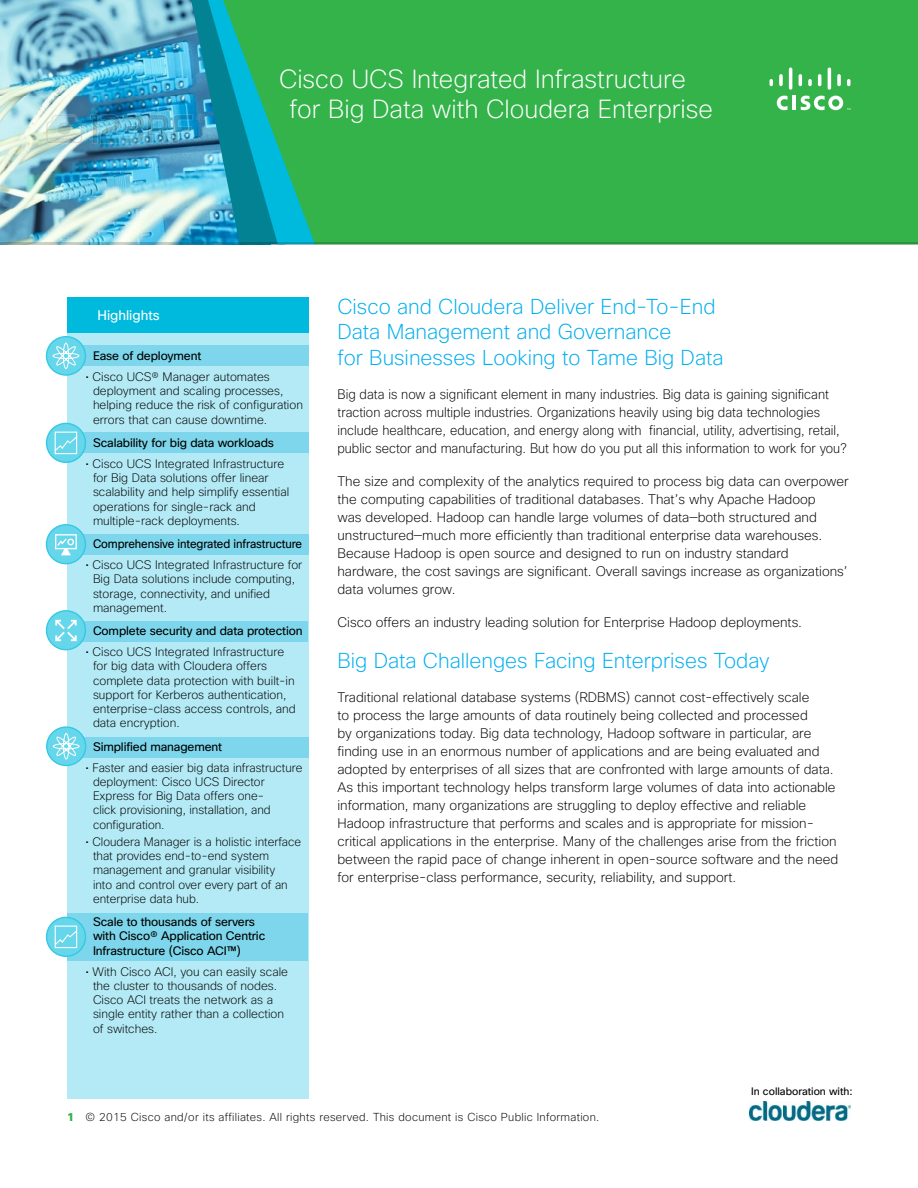
<style>
.page{position:relative;width:918px;height:1188px;background:#fff}
.page>*{position:absolute;margin:0;border:0;box-sizing:border-box;transform-origin:0 0}
.t1{font:200 25.5px/30px "Cisco Sans";color:#fff}
.t2{font:200 21px/25.5px "Cisco Sans";color:#00aeef}
.t3{font:200 13.5px/18px "Cisco Sans";color:#000}
.t4{font:200 13.5px/18px "Cisco Sans";color:#000;scale:.95 1}
.t5{font:13.5px "Cisco Sans";color:#fff}
.t6{font:200 12px/14.2px "Cisco Sans";color:#000}
.t7{font:12px/14.2px "Cisco Sans";letter-spacing:-.01em;color:#000}
.t8{font:12px "Cisco Sans";letter-spacing:-.01em;color:#000;scale:.95 1}
.t9{font:200 11.25px "Cisco Sans";letter-spacing:.025em;color:#000}
.t10{font:10.5px "Cisco Sans";color:#000}
.s1{font-weight:800;color:#33b34a}
</style>
<div class="page">
<img style="left:0;top:0;width:188px;height:242px">
<img style="left:188px;top:0;width:30px;height:242px">
<svg style="left:218px;top:0;width:700px;height:242px;background:#2fb152"></svg>
<hr style="left:792px;top:96px;width:4px;height:14px;background:#fff">
<svg style="left:777px;top:96px;width:11px;height:14px"></svg>
<svg style="left:770px;top:79px;width:3px;height:7px"></svg>
<svg style="left:779px;top:74px;width:4px;height:12px"></svg>
<hr style="left:789px;top:68px;width:3px;height:22px;background:#fff;border-radius:2px">
<svg style="left:799px;top:74px;width:3px;height:12px"></svg>
<svg style="left:808px;top:79px;width:4px;height:7px"></svg>
<svg style="left:818px;top:74px;width:3px;height:12px"></svg>
<hr style="left:828px;top:68px;width:3px;height:22px;background:#fff;border-radius:2px">
<svg style="left:837px;top:74px;width:4px;height:12px"></svg>
<svg style="left:847px;top:79px;width:3px;height:7px"></svg>
<svg style="left:801px;top:96px;width:49px;height:14px"></svg>
<hr style="left:0;top:242px;width:918px;height:2px;background:#d1d3d4">
<img style="left:749px;top:1102px;width:101px;height:18px">
<div style="left:68px;top:297px;width:241px;height:36px;background:#00bade"></div>
<div style="left:68px;top:333px;width:241px;height:766px;background:#b3eaf5"></div>
<div style="left:70px;top:346px;width:238px;height:20px;background:#7dd6eb"></div>
<div style="left:70px;top:534px;width:238px;height:20px;background:#7dd6eb"></div>
<div style="left:68px;top:621px;width:240px;height:20px;background:#7dd6eb"></div>
<div style="left:70px;top:737px;width:238px;height:20px;background:#7dd6eb"></div>
<div style="left:70px;top:433px;width:238px;height:20px;background:#7dd6eb"></div>
<div style="left:47px;top:337px;width:38px;height:38px;background:#66d6eb;border-radius:50%"></div>
<div style="left:46px;top:336px;width:40px;height:40px;border:1px solid #33c8e4;border-radius:50%"></div>
<svg style="left:52px;top:342px;width:28px;height:28px"></svg>
<div style="left:47px;top:423px;width:38px;height:39px;background:#66d6eb;border-radius:50%"></div>
<div style="left:46px;top:423px;width:40px;height:40px;border:1px solid #33c8e4;border-radius:50%"></div>
<svg style="left:54px;top:431px;width:24px;height:24px"></svg>
<div style="left:47px;top:611px;width:38px;height:39px;background:#66d6eb;border-radius:50%"></div>
<div style="left:46px;top:610px;width:40px;height:40px;border:1px solid #33c8e4;border-radius:50%"></div>
<svg style="left:55px;top:620px;width:22px;height:21px"></svg>
<div style="left:46px;top:525px;width:39px;height:39px;background:#66d6eb;border-radius:50%"></div>
<div style="left:46px;top:524px;width:40px;height:40px;border:1px solid #33c8e4;border-radius:50%"></div>
<div style="left:55px;top:534px;width:22px;height:15px;border:1px solid #fff"></div>
<svg style="left:56px;top:537px;width:19px;height:18px"></svg>
<svg style="left:47px;top:727px;width:39px;height:38px"></svg>
<div style="left:46px;top:726px;width:40px;height:40px;border:1px solid #33c8e4;border-radius:50%"></div>
<svg style="left:52px;top:733px;width:28px;height:27px"></svg>
<div style="left:68px;top:913px;width:240px;height:47px;background:#7dd6eb"></div>
<div style="left:47px;top:917px;width:38px;height:39px;background:#66d6eb;border-radius:50%"></div>
<div style="left:46px;top:917px;width:40px;height:40px;border:1px solid #33c8e4;border-radius:50%"></div>
<svg style="left:54px;top:925px;width:24px;height:24px"></svg>
<h1 class="t1" style="left:290px;top:64px;width:425px;text-indent:-11px">Cisco UCS Integrated Infrastructure for Big Data with Cloudera Enterprise</h1>
<p class="t5" style="left:98px;top:306px;width:64px">Highlights</p>
<p class="t7" style="left:93px;top:349px;width:110px">Ease of deployment</p>
<p class="t6" style="left:93px;top:369px;width:211px;text-indent:-8px">• Cisco UCS® Manager automates deployment and scaling processes, helping reduce the risk of configuration errors that can cause downtime.</p>
<p class="t7" style="left:93px;top:436px;width:183px">Scalability for big data workloads</p>
<p class="t6" style="left:93px;top:456px;width:198px;text-indent:-8px">• Cisco UCS Integrated Infrastructure for Big Data solutions offer linear scalability and help simplify essential operations for single-rack and multiple-rack deployments.</p>
<p class="t8" style="left:93px;top:536px;width:222px">Comprehensive integrated infrastructure</p>
<p class="t6" style="left:93px;top:558px;width:211px;text-indent:-8px">• Cisco UCS Integrated Infrastructure for<br>Big Data solutions include computing, storage, connectivity, and unified management.</p>
<p class="t7" style="left:93px;top:624px;width:211px">Complete security and data protection</p>
<p class="t6" style="left:93px;top:645px;width:204px;text-indent:-8px">• Cisco UCS Integrated Infrastructure for big data with Cloudera offers complete data protection with built-in support for Kerberos authentication, enterprise-class access controls, and data encryption.</p>
<p class="t7" style="left:93px;top:739px;width:131px">Simplified management</p>
<p class="t6" style="left:93px;top:760px;width:211px;text-indent:-8px">• Faster and easier big data infrastructure deployment: Cisco UCS Director<br>Express for Big Data offers one-<br>click provisioning, installation, and configuration.</p>
<p class="t6" style="left:93px;top:834px;width:210px;text-indent:-8px">• Cloudera Manager is a holistic interface that provides end-to-end system management and granular visibility<br>into and control over every part of an enterprise data hub.</p>
<p class="t7" style="left:93px;top:915px;width:174px">Scale to thousands of servers with Cisco® Application Centric<br>Infrastructure (Cisco ACI™)</p>
<p class="t6" style="left:93px;top:964px;width:197px;text-indent:-8px">• With Cisco ACI, you can easily scale the cluster to thousands of nodes.<br>Cisco ACI treats the network as a single entity rather than a collection of switches.</p>
<h2 class="t2" style="left:338px;top:293px;width:388px">Cisco and Cloudera Deliver End-To-End<br>Data Management and Governance<br>for Businesses Looking to Tame Big Data</h2>
<p class="t4" style="left:338px;top:385px;width:538px">Big data is now a significant element in many industries. Big data is gaining significant traction across multiple industries. Organizations heavily using big data technologies include healthcare, education, and energy along with financial, utility, advertising, retail, public sector and manufacturing. But how do you put all this information to work for you?</p>
<p class="t3" style="left:338px;top:472px;width:513px">The size and complexity of the analytics required to process big data can overpower the computing capabilities of traditional databases. That’s why Apache Hadoop<br>was developed. Hadoop can handle large volumes of data—both structured and unstructured—much more efficiently than traditional enterprise data warehouses.<br>Because Hadoop is open source and designed to run on industry standard hardware, the cost savings are significant. Overall savings increase as organizations’ data volumes grow.</p>
<p class="t3" style="left:338px;top:613px;width:466px">Cisco offers an industry leading solution for Enterprise Hadoop deployments.</p>
<h2 class="t2" style="left:338px;top:647px;width:434px">Big Data Challenges Facing Enterprises Today</h2>
<p class="t3" style="left:338px;top:688px;width:502px">Traditional relational database systems (RDBMS) cannot cost-effectively scale<br>to process the large amounts of data routinely being collected and processed<br>by organizations today. Big data technology, Hadoop software in particular, are finding use in an enormous number of applications and are being evaluated and adopted by enterprises of all sizes that are confronted with large amounts of data.<br>As this important technology helps transform large volumes of data into actionable information, many organizations are struggling to deploy effective and reliable Hadoop infrastructure that performs and scales and is appropriate for mission&shy;critical applications in the enterprise. Many of the challenges arise from the friction between the rapid pace of change inherent in open-source software and the need for enterprise-class performance, security, reliability, and support.</p>
<p class="t10" style="left:751px;top:1085px;width:103px">In collaboration with:</p>
<p class="t9" style="left:68px;top:1109px;width:533px"><span class="s1">1</span> © 2015 Cisco and/or its affiliates. All rights reserved. This document is Cisco Public Information.</p>
</div>
